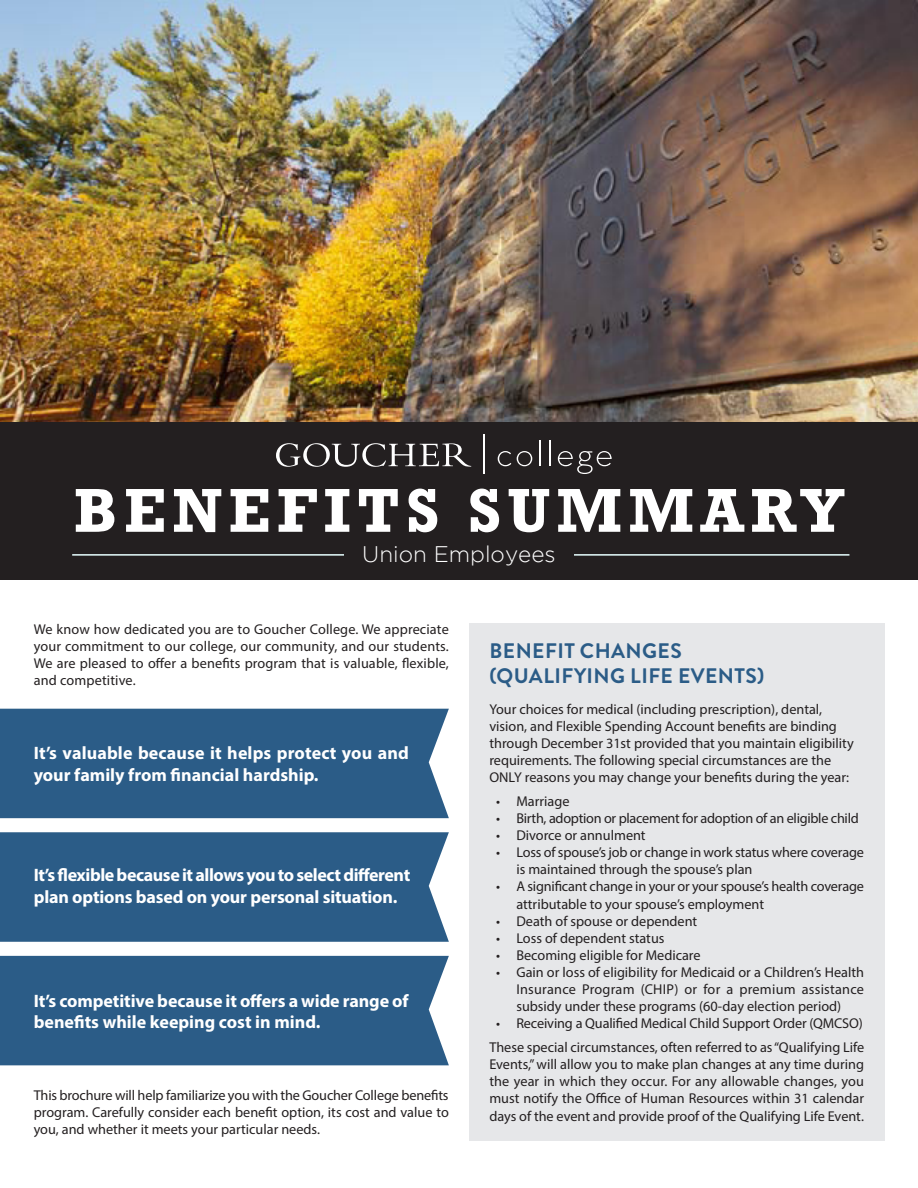
<style>
.page{position:relative;width:918px;height:1188px;background:#fff}
.page>*{position:absolute;margin:0;border:0;box-sizing:border-box;transform-origin:0 0}
.t1{font:700 63px "Rockwell";letter-spacing:.1em;color:#fff}
.t2{font:300 22.5px "Gotham";color:#fff}
.section{font:700 21px/25.2px "Brandon Grotesque";letter-spacing:.02em;color:#2b5c87}
.t3{font:700 18px/21.6px "Myriad Pro";letter-spacing:-.005em;color:#fff}
.section-2{font:14.25px/17.1px "Myriad Pro";color:#231f20}
.starter{font:14.25px/17.1px "Myriad Pro";letter-spacing:.01em;color:#231f20;text-align:justify}
.section-3{font:14.25px "Myriad Pro";letter-spacing:-.02em;color:#231f20}
</style>
<div class="page">
<img style="left:0;top:0;width:918px;height:422px">
<div style="left:0;top:422px;width:918px;height:157px;background:#231f20"></div>
<svg style="left:276px;top:443px;width:195px;height:24px"></svg>
<hr style="left:484px;top:434px;width:1px;height:40px;background:#fff">
<svg style="left:498px;top:451px;width:13px;height:15px"></svg>
<svg style="left:517px;top:451px;width:15px;height:15px"></svg>
<hr style="left:539px;top:440px;width:2px;height:26px;background:#fff">
<hr style="left:549px;top:440px;width:2px;height:26px;background:#fff">
<svg style="left:558px;top:451px;width:54px;height:23px"></svg>
<hr style="left:72px;top:554px;width:777px;height:2px;background:#e7ffff">
<div style="left:344px;top:546px;width:230px;height:25px;background:#231f20"></div>
<div style="left:0;top:832px;width:449px;height:110px;background:#2b5c87"></div>
<div style="left:0;top:956px;width:449px;height:109px;background:#2b5c87"></div>
<div style="left:0;top:709px;width:449px;height:109px;background:#2b5c87"></div>
<div style="left:469px;top:623px;width:415px;height:518px;background:#e6e7e9"></div>
<p class="t1" style="left:74px;top:472px;width:772px">BENEFITS SUMMARY</p>
<p class="t2" style="left:362px;top:542px;width:195px">Union Employees</p>
<p class="starter" style="left:34px;top:620px;width:417px">We know how dedicated you are to Goucher College. We appreciate your commitment to our college, our community, and our students.<br>We are pleased to offer a benefits program that is valuable, flexible, and competitive.</p>
<p class="t3" style="left:34px;top:742px;width:377px">It’s valuable because it helps protect you and your family from financial hardship.</p>
<p class="t3" style="left:34px;top:864px;width:378px">It’s flexible because it allows you to select different plan options based on your personal situation.</p>
<p class="t3" style="left:34px;top:989px;width:376px">It’s competitive because it offers a wide range of benefits while keeping cost in mind.</p>
<p class="section-2" style="left:34px;top:1086px;width:417px;text-align:justify">This brochure will help familiarize you with the Goucher College benefits program. Carefully consider each benefit option, its cost and value to you, and whether it meets your particular needs.</p>
<p class="section" style="left:489px;top:638px;width:276px">BENEFIT CHANGES (QUALIFYING LIFE EVENTS)</p>
<p class="section-2" style="left:489px;top:700px;width:366px">Your choices for medical (including prescription), dental, vision, and Flexible Spending Account benefits are binding through December 31st provided that you maintain eligibility requirements. The following special circumstances are the ONLY reasons you may change your benefits during the year:</p>
<p class="section-2" style="left:496px;top:792px;width:75px">• Marriage</p>
<p class="section-3" style="left:496px;top:809px;width:364px">• Birth, adoption or placement for adoption of an eligible child</p>
<p class="section-2" style="left:496px;top:827px;width:151px">• Divorce or annulment</p>
<p class="section-2" style="left:516px;top:844px;width:349px;text-indent:-20px">• Loss of spouse’s job or change in work status where coverage is maintained through the spouse’s plan</p>
<p class="section-2" style="left:516px;top:878px;width:349px;text-indent:-20px">• A significant change in your or your spouse’s health coverage attributable to your spouse’s employment</p>
<p class="section-2" style="left:496px;top:912px;width:203px">• Death of spouse or dependent</p>
<p class="section-2" style="left:496px;top:929px;width:170px">• Loss of dependent status</p>
<p class="section-2" style="left:496px;top:946px;width:206px">• Becoming eligible for Medicare</p>
<p class="section-2" style="left:516px;top:963px;width:349px;text-align:justify;text-indent:-20px">• Gain or loss of eligibility for Medicaid or a Children’s Health Insurance Program (CHIP) or for a premium assistance subsidy under these programs (60-day election period)</p>
<p class="section-2" style="left:496px;top:1015px;width:368px">• Receiving a Qualified Medical Child Support Order (QMCSO)</p>
<p class="section-2" style="left:489px;top:1039px;width:376px;text-align:justify">These special circumstances, often referred to as “Qualifying Life Events,” will allow you to make plan changes at any time during the year in which they occur. For any allowable changes, you must notify the Office of Human Resources within 31 calendar days of the event and provide proof of the Qualifying Life Event.</p>
</div>
